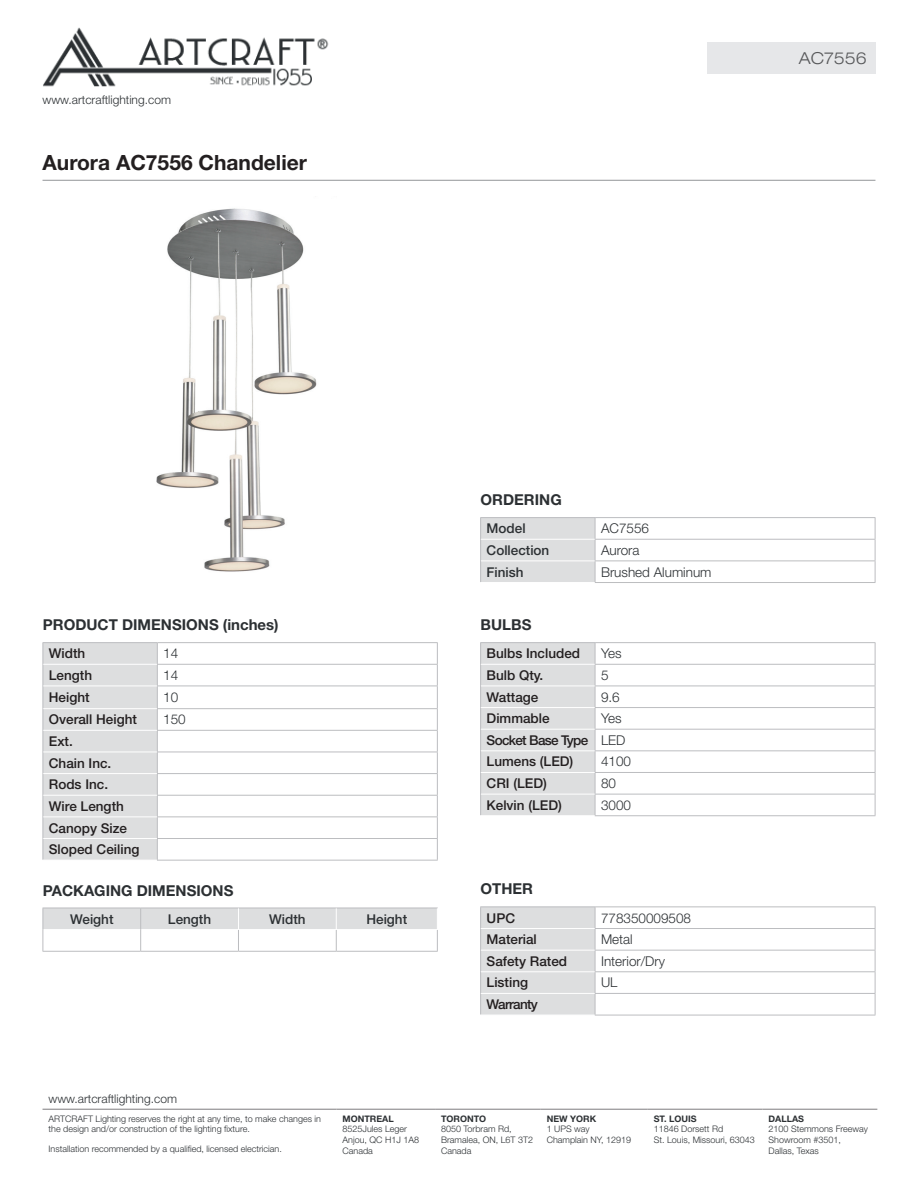
<style>
.page{position:relative;width:918px;height:1188px;background:#fff}
.page>*{position:absolute;margin:0;border:0;box-sizing:border-box;transform-origin:0 0}
.t1{font:700 21px "Helvetica Neue LT Std";color:#231f20}
.t2{font:300 expanded 16.5px "Helvetica Neue LT Std";color:#57585a}
.t3{font:700 15px "Helvetica Neue LT Std";color:#2c3033}
.t4{font:500 13.5px/21.6px "Helvetica Neue LT Std";color:#231f20}
.t5{font:300 13.5px "Helvetica Neue LT Std";color:#2c3033}
.t6{font:500 13.5px "Helvetica Neue LT Std";color:#2c3033}
.t7{font:500 13.5px/21.6px "Helvetica Neue LT Std";letter-spacing:-.05em;color:#231f20}
.t8{font:300 12px "Helvetica Neue LT Std";color:#2c3033}
.t9{font:300 9px/10.8px "Helvetica Neue LT Std";color:#2c3033}
.t10{font:700 9px "Helvetica Neue LT Std";color:#2c3033}
.s1{font-weight:300;color:#2c3033}
</style>
<div class="page">
<img style="left:43px;top:27px;width:286px;height:60px">
<hr style="left:43px;top:1109px;width:294px;height:1px;background:#7e7c7f">
<hr style="left:337px;top:1109px;width:98px;height:1px;background:#7e7c7f">
<hr style="left:435px;top:1109px;width:106px;height:1px;background:#7e7c7f">
<hr style="left:541px;top:1109px;width:107px;height:1px;background:#7e7c7f">
<hr style="left:648px;top:1109px;width:115px;height:1px;background:#7e7c7f">
<hr style="left:763px;top:1109px;width:114px;height:1px;background:#7e7c7f">
<hr style="left:43px;top:180px;width:832px;height:1px;background:#939598">
<div style="left:707px;top:43px;width:168px;height:31px;background:#e6e7e9"></div>
<img style="left:156px;top:208px;width:161px;height:364px">
<hr style="left:43px;top:642px;width:114px;height:1px;background:#bcbdc0">
<hr style="left:157px;top:642px;width:281px;height:1px;background:#bcbdc0">
<hr style="left:157px;top:664px;width:281px;height:1px;background:#bcbdc0">
<hr style="left:157px;top:686px;width:281px;height:1px;background:#bcbdc0">
<hr style="left:157px;top:708px;width:281px;height:1px;background:#bcbdc0">
<hr style="left:157px;top:730px;width:281px;height:1px;background:#bcbdc0">
<hr style="left:157px;top:752px;width:281px;height:1px;background:#bcbdc0">
<hr style="left:157px;top:773px;width:281px;height:1px;background:#bcbdc0">
<hr style="left:157px;top:795px;width:281px;height:1px;background:#bcbdc0">
<hr style="left:157px;top:816px;width:281px;height:1px;background:#bcbdc0">
<hr style="left:157px;top:838px;width:281px;height:1px;background:#bcbdc0">
<div style="left:43px;top:643px;width:115px;height:217px;background:#dddedf"></div>
<svg style="left:437px;top:643px;width:1px;height:217px"></svg>
<hr style="left:157px;top:860px;width:281px;height:1px;background:#bcbdc0">
<hr style="left:43px;top:664px;width:114px;height:1px;background:#fff">
<hr style="left:43px;top:686px;width:114px;height:1px;background:#fff">
<hr style="left:43px;top:708px;width:114px;height:1px;background:#fff">
<hr style="left:43px;top:730px;width:114px;height:1px;background:#fff">
<hr style="left:43px;top:752px;width:114px;height:1px;background:#fff">
<hr style="left:43px;top:773px;width:114px;height:1px;background:#fff">
<hr style="left:43px;top:795px;width:114px;height:1px;background:#fff">
<hr style="left:43px;top:816px;width:114px;height:1px;background:#fff">
<hr style="left:43px;top:838px;width:114px;height:1px;background:#fff">
<hr style="left:43px;top:951px;width:98px;height:1px;background:#bcbdc0">
<hr style="left:141px;top:951px;width:97px;height:1px;background:#bcbdc0">
<hr style="left:238px;top:951px;width:98px;height:1px;background:#bcbdc0">
<hr style="left:336px;top:951px;width:102px;height:1px;background:#bcbdc0">
<svg style="left:43px;top:908px;width:395px;height:43px"></svg>
<hr style="left:480px;top:642px;width:115px;height:1px;background:#bcbdc0">
<hr style="left:595px;top:642px;width:280px;height:1px;background:#bcbdc0">
<hr style="left:595px;top:664px;width:280px;height:1px;background:#bcbdc0">
<hr style="left:595px;top:686px;width:280px;height:1px;background:#bcbdc0">
<hr style="left:595px;top:707px;width:280px;height:1px;background:#bcbdc0">
<hr style="left:595px;top:729px;width:280px;height:1px;background:#bcbdc0">
<hr style="left:595px;top:750px;width:280px;height:1px;background:#bcbdc0">
<hr style="left:595px;top:772px;width:280px;height:1px;background:#bcbdc0">
<hr style="left:595px;top:794px;width:280px;height:1px;background:#bcbdc0">
<div style="left:480px;top:643px;width:116px;height:172px;background:#dddedf"></div>
<svg style="left:875px;top:643px;width:1px;height:172px"></svg>
<hr style="left:595px;top:815px;width:280px;height:1px;background:#bcbdc0">
<hr style="left:481px;top:664px;width:114px;height:1px;background:#fff">
<hr style="left:481px;top:686px;width:114px;height:1px;background:#fff">
<hr style="left:481px;top:707px;width:114px;height:1px;background:#fff">
<hr style="left:481px;top:729px;width:114px;height:1px;background:#fff">
<hr style="left:481px;top:750px;width:114px;height:1px;background:#fff">
<hr style="left:481px;top:772px;width:114px;height:1px;background:#fff">
<hr style="left:481px;top:794px;width:114px;height:1px;background:#fff">
<hr style="left:480px;top:906px;width:115px;height:1px;background:#bcbdc0">
<hr style="left:595px;top:906px;width:280px;height:1px;background:#bcbdc0">
<hr style="left:595px;top:928px;width:280px;height:1px;background:#bcbdc0">
<hr style="left:595px;top:950px;width:280px;height:1px;background:#bcbdc0">
<hr style="left:595px;top:971px;width:280px;height:1px;background:#bcbdc0">
<hr style="left:595px;top:993px;width:280px;height:1px;background:#bcbdc0">
<div style="left:480px;top:907px;width:116px;height:108px;background:#dddedf"></div>
<svg style="left:875px;top:907px;width:1px;height:108px"></svg>
<hr style="left:595px;top:1015px;width:280px;height:1px;background:#bcbdc0">
<hr style="left:481px;top:928px;width:114px;height:1px;background:#fff">
<hr style="left:481px;top:950px;width:114px;height:1px;background:#fff">
<hr style="left:481px;top:971px;width:114px;height:1px;background:#fff">
<hr style="left:481px;top:993px;width:114px;height:1px;background:#fff">
<hr style="left:480px;top:517px;width:115px;height:1px;background:#bcbdc0">
<hr style="left:595px;top:517px;width:280px;height:1px;background:#bcbdc0">
<hr style="left:595px;top:539px;width:280px;height:1px;background:#bcbdc0">
<hr style="left:595px;top:561px;width:280px;height:1px;background:#bcbdc0">
<div style="left:480px;top:518px;width:116px;height:64px;background:#dddedf"></div>
<svg style="left:875px;top:518px;width:1px;height:64px"></svg>
<hr style="left:595px;top:582px;width:280px;height:1px;background:#bcbdc0">
<hr style="left:481px;top:539px;width:114px;height:1px;background:#fff">
<hr style="left:481px;top:561px;width:114px;height:1px;background:#fff">
<h3 class="t8" style="left:43px;top:93px;width:130px">www.artcraftlighting.com</h3>
<h1 class="t1" style="left:43px;top:150px;width:266px">Aurora AC7556 Chandelier</h1>
<h2 class="t2" style="left:799px;top:48px;width:70px">AC7556</h2>
<h3 class="t3" style="left:43px;top:615px;width:237px">PRODUCT DIMENSIONS (inches)</h3>
<h3 class="t4" style="left:49px;top:643px;width:38px">Width</h3>
<h3 class="t5" style="left:163px;top:645px;width:17px">14</h3>
<h3 class="t4" style="left:49px;top:664px;width:45px">Length</h3>
<h3 class="t5" style="left:163px;top:667px;width:17px">14</h3>
<h3 class="t4" style="left:49px;top:686px;width:42px">Height</h3>
<h3 class="t5" style="left:163px;top:689px;width:17px">10</h3>
<h3 class="t4" style="left:49px;top:709px;width:90px">Overall Height</h3>
<h3 class="t5" style="left:163px;top:711px;width:24px">150</h3>
<h3 class="t4" style="left:49px;top:730px;width:92px">Ext.<br>Chain Inc.<br>Rods Inc.<br>Wire Length<br>Canopy Size<br>Sloped Ceiling</h3>
<h3 class="t3" style="left:43px;top:881px;width:192px">PACKAGING DIMENSIONS</h3>
<h3 class="t6" style="left:70px;top:911px;width:45px">Weight</h3>
<h3 class="t6" style="left:168px;top:911px;width:45px">Length</h3>
<h3 class="t6" style="left:269px;top:911px;width:38px">Width</h3>
<h3 class="t6" style="left:366px;top:911px;width:42px">Height</h3>
<h3 class="t3" style="left:481px;top:490px;width:83px">ORDERING</h3>
<h3 class="t6" style="left:487px;top:520px;width:41px">Model</h3>
<h3 class="t5" style="left:601px;top:520px;width:50px">AC7556</h3>
<h3 class="t6" style="left:487px;top:542px;width:64px">Collection</h3>
<h3 class="t5" style="left:601px;top:542px;width:40px">Aurora</h3>
<h3 class="t6" style="left:487px;top:564px;width:39px">Finish</h3>
<h3 class="t5" style="left:601px;top:563px;width:112px">Brushed Aluminum</h3>
<h3 class="t3" style="left:481px;top:615px;width:52px">BULBS</h3>
<h3 class="t4" style="left:487px;top:643px;width:95px">Bulbs Included</h3>
<h3 class="t5" style="left:601px;top:645px;width:22px">Yes</h3>
<h3 class="t4" style="left:487px;top:664px;width:58px">Bulb Qty.</h3>
<h3 class="t5" style="left:601px;top:667px;width:9px">5</h3>
<h3 class="t4" style="left:487px;top:686px;width:53px">Wattage</h3>
<h3 class="t5" style="left:601px;top:689px;width:20px">9.6</h3>
<h3 class="t4" style="left:487px;top:707px;width:65px">Dimmable</h3>
<h3 class="t7" style="left:487px;top:707px;width:140px;text-indent:114px"><span class="s1">Yes<br></span>Socket Base Type <span class="s1">LED<br></span>Lumens (LED)</h3>
<h3 class="t5" style="left:601px;top:753px;width:32px">4100</h3>
<h3 class="t4" style="left:487px;top:772px;width:62px">CRI (LED)</h3>
<h3 class="t5" style="left:601px;top:775px;width:17px">80</h3>
<h3 class="t4" style="left:487px;top:794px;width:77px">Kelvin (LED)</h3>
<h3 class="t5" style="left:601px;top:797px;width:32px">3000</h3>
<h3 class="t3" style="left:481px;top:879px;width:54px">OTHER</h3>
<h3 class="t4" style="left:487px;top:907px;width:30px">UPC</h3>
<h3 class="t5" style="left:601px;top:909px;width:92px">778350009508</h3>
<h3 class="t4" style="left:487px;top:928px;width:52px">Material</h3>
<h3 class="t5" style="left:601px;top:931px;width:33px">Metal</h3>
<h3 class="t4" style="left:487px;top:950px;width:82px">Safety Rated</h3>
<h3 class="t5" style="left:601px;top:953px;width:66px">Interior/Dry</h3>
<h3 class="t4" style="left:487px;top:972px;width:43px">Listing</h3>
<h3 class="t5" style="left:601px;top:974px;width:18px">UL</h3>
<h3 class="t7" style="left:487px;top:993px;width:53px">Warranty</h3>
<h3 class="t8" style="left:49px;top:1092px;width:130px">www.artcraftlighting.com</h3>
<p class="t9" style="left:49px;top:1113px;width:274px">ARTCRAFT Lighting reserves the right at any time, to make changes in the design and/or construction of the lighting fixture.</p>
<p class="t9" style="left:49px;top:1143px;width:235px">Installation recommended by a qualified, licensed electrician.</p>
<p class="t10" style="left:343px;top:1113px;width:53px">MONTREAL</p>
<p class="t9" style="left:343px;top:1124px;width:78px">8525Jules Leger<br>Anjou, QC H1J 1A8<br>Canada</p>
<p class="t10" style="left:441px;top:1113px;width:47px">TORONTO</p>
<p class="t9" style="left:441px;top:1124px;width:94px">8050 Torbram Rd,<br>Bramalea, ON, L6T 3T2<br>Canada</p>
<p class="t10" style="left:547px;top:1113px;width:51px">NEW YORK</p>
<p class="t9" style="left:547px;top:1124px;width:86px">1 UPS way<br>Champlain NY, 12919</p>
<p class="t10" style="left:654px;top:1113px;width:44px">ST. LOUIS</p>
<p class="t9" style="left:654px;top:1124px;width:103px">11846 Dorsett Rd<br>St. Louis, Missouri, 63043</p>
<p class="t10" style="left:769px;top:1113px;width:37px">DALLAS</p>
<p class="t9" style="left:769px;top:1124px;width:101px">2100 Stemmons Freeway<br>Showroom #3501,<br>Dallas, Texas</p>
</div>
